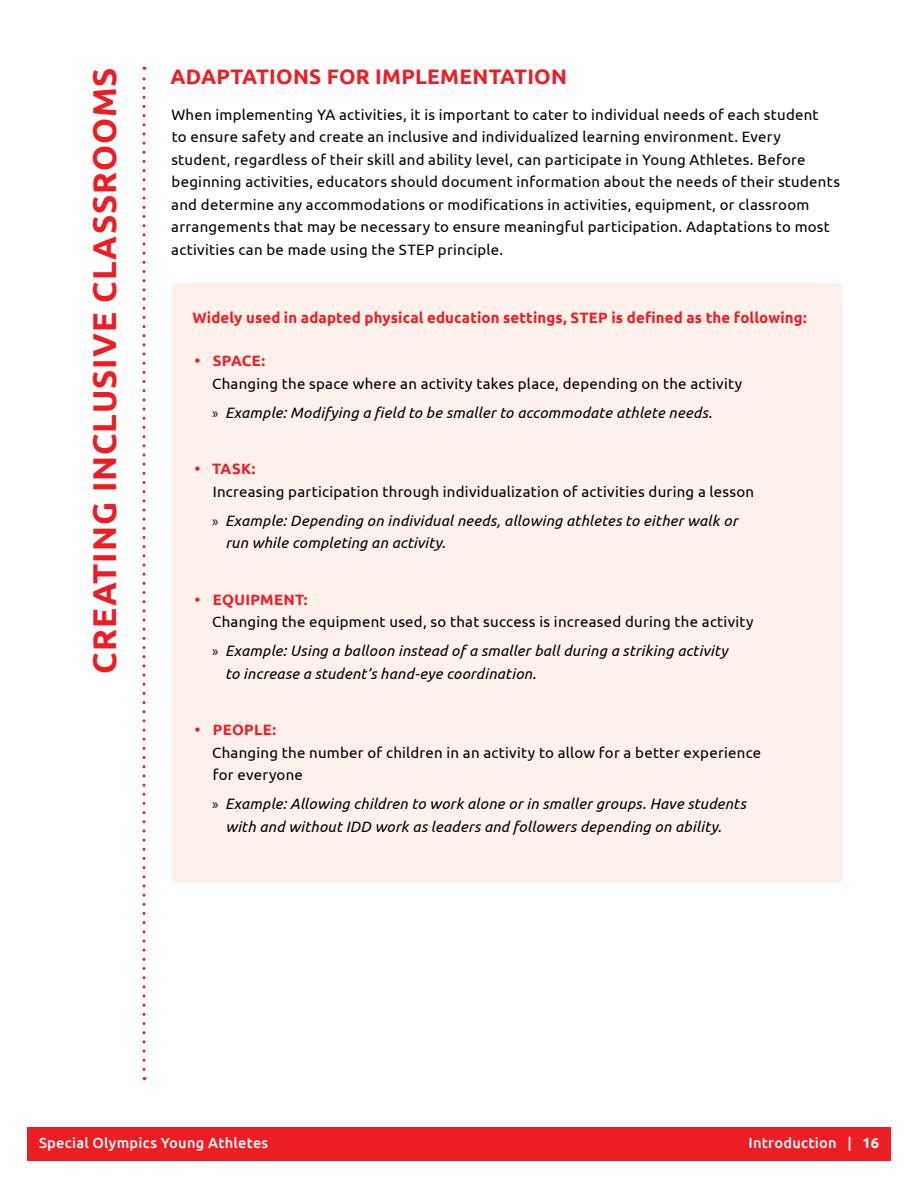
<style>
.page{position:relative;width:918px;height:1188px;background:#fff}
.page>*{position:absolute;margin:0;border:0;box-sizing:border-box;transform-origin:0 0}
.t1{font:700 33px "Ubuntu";letter-spacing:.03em;color:#ed1d24}
.t2{font:700 21px "Ubuntu";letter-spacing:.01em;color:#ed1d24}
.t3{font:15px/22.5px "Ubuntu";letter-spacing:.02em;color:#000}
.t4{font:italic 15px/22.5px "Ubuntu";letter-spacing:.015em;color:#000}
.t5{font:700 15px "Ubuntu";letter-spacing:.01em;color:#ed1d24}
.t6{font:500 14.7px "Ubuntu";letter-spacing:.015em;color:#fff}
.s1{font-family:"Myriad Pro"}
.s2{font-style:italic}
.s3{font-family:"Myriad Pro";font-style:normal}
.s4{font-weight:700}
</style>
<div class="page">
<div style="left:27px;top:1127px;width:864px;height:34px;background:#ed1d24"></div>
<svg style="left:142px;top:67px;width:4px;height:1002px"></svg>
<div style="left:172px;top:284px;width:670px;height:599px;background:#fef1eb"></div>
<h1 class="t1" style="left:85px;top:674px;width:608px;rotate:-90deg">CREATING INCLUSIVE CLASSROOMS</h1>
<h2 class="t2" style="left:170px;top:64px;width:398px">ADAPTATIONS FOR IMPLEMENTATION</h2>
<p class="t3" style="left:171px;top:103px;width:670px">When implementing YA activities, it is important to cater to individual needs of each student<br>to ensure safety and create an inclusive and individualized learning environment. Every student, regardless of their skill and ability level, can participate in Young Athletes. Before beginning activities, educators should document information about the needs of their students and determine any accommodations or modifications in activities, equipment, or classroom arrangements that may be necessary to ensure meaningful participation. Adaptations to most activities can be made using the STEP principle.</p>
<p class="t5" style="left:192px;top:309px;width:616px">Widely used in adapted physical education settings, STEP is defined as the following:</p>
<p class="t5" style="left:195px;top:352px;width:72px">• SPACE:</p>
<p class="t3" style="left:212px;top:368px;width:532px;line-height:29.2px">Changing the space where an activity takes place, depending on the activity <span class="s1">»</span> <span class="s2">Example: Modifying a field to be smaller to accommodate athlete needs.</span></p>
<p class="t5" style="left:195px;top:460px;width:62px">• TASK:</p>
<p class="t3" style="left:212px;top:476px;width:543px;line-height:29.2px">Increasing participation through individualization of activities during a lesson <span class="s1">»</span> <span class="s2">Example: Depending on individual needs, allowing athletes to either walk or</span></p>
<p class="t4" style="left:225px;top:531px;width:222px">run while completing an activity.</p>
<p class="t5" style="left:195px;top:590px;width:114px">• EQUIPMENT:</p>
<p class="t3" style="left:212px;top:607px;width:543px;line-height:29.2px">Changing the equipment used, so that success is increased during the activity <span class="s1">»</span> <span class="s2">Example: Using a balloon instead of a smaller ball during a striking activity</span></p>
<p class="t4" style="left:225px;top:662px;width:313px">to increase a student’s hand-eye coordination.</p>
<p class="t5" style="left:195px;top:721px;width:83px">• PEOPLE:</p>
<p class="t3" style="left:212px;top:740px;width:551px">Changing the number of children in an activity to allow for a better experience for everyone</p>
<p class="t4" style="left:225px;top:792px;width:522px;text-indent:-13px"><span class="s3">»</span> Example: Allowing children to work alone or in smaller groups. Have students with and without IDD work as leaders and followers depending on ability.</p>
<p class="t6" style="left:39px;top:1134px;width:231px">Special Olympics Young Athletes</p>
<p class="t6" style="left:749px;top:1134px;width:132px">Introduction | <span class="s4">16</span></p>
</div>
